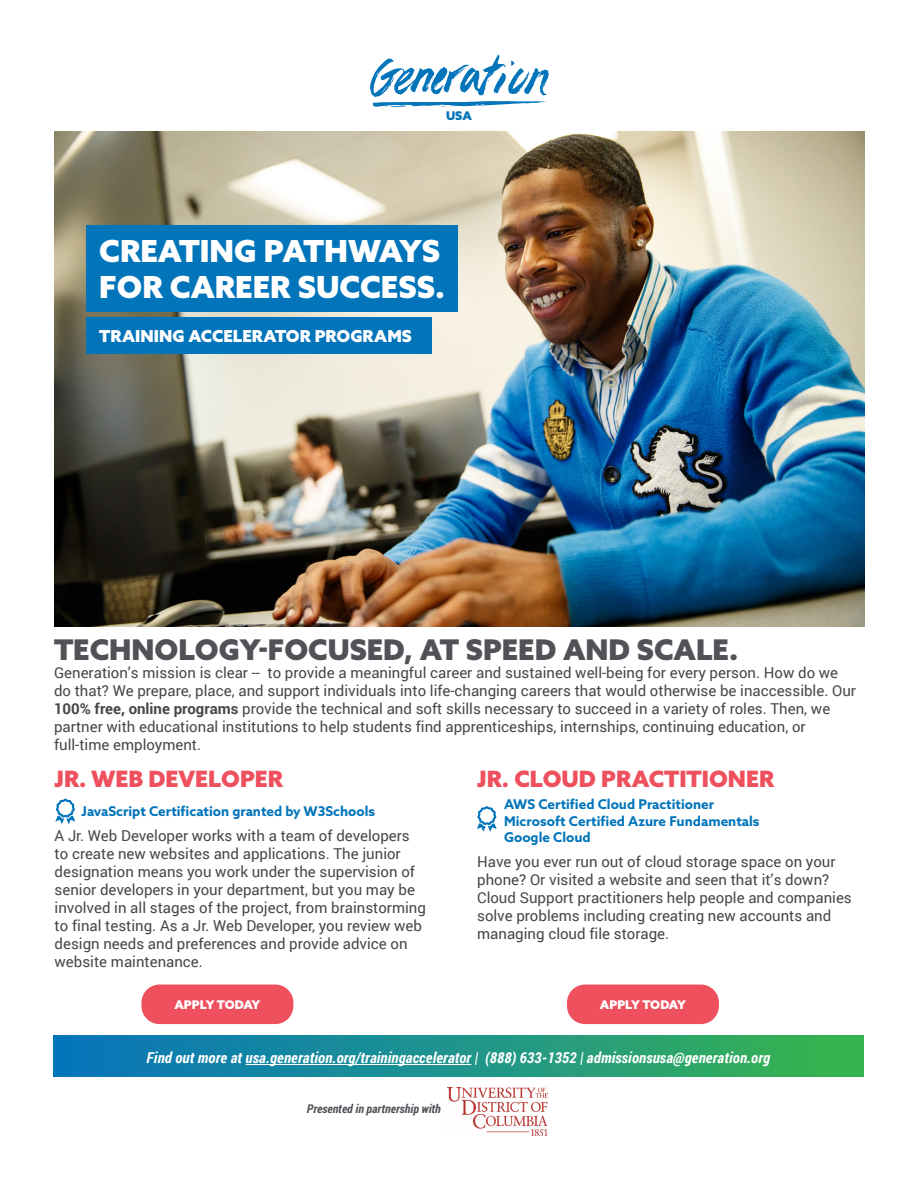
<style>
.page{position:relative;width:918px;height:1188px;background:#fff}
.page>*{position:absolute;margin:0;border:0;box-sizing:border-box;transform-origin:0 0}
.t1{font:900 30.45px/36.5px "Azo Sans";color:#fff}
.t2{font:900 28.5px "Azo Sans";color:#515158}
.Heading{font:900 22.5px "Azo Sans";color:#ef505e}
.Heading-2{font:900 16.5px "Azo Sans";color:#fff}
.Heading-3{font:15px/18px "Roboto";color:#464748}
.Outro{font:italic 700 15px "Roboto Condensed";letter-spacing:.01em;color:#fff}
.t3{font:15px "Roboto Condensed";letter-spacing:.01em;color:#fff}
.Heading-4{font:700 13.5px "Azo Sans";color:#0274ba}
.t4{font:italic 700 12px "Roboto Condensed";color:#515158}
.Heading-5{font:900 12px "Azo Sans";letter-spacing:-.01em;color:#fff}
.t5{font:900 12px "Azo Sans";color:#0274ba}
.s1{font-weight:700}
</style>
<div class="page">
<div style="left:54px;top:1035px;width:810px;height:41px;background:linear-gradient(to right,#0674c0,#37b550)"></div>
<hr style="left:246px;top:1064px;width:225px;height:1px;background:#fff">
<svg style="left:55px;top:799px;width:20px;height:25px"></svg>
<svg style="left:477px;top:806px;width:20px;height:26px"></svg>
<div style="left:141px;top:985px;width:152px;height:39px;background:#ef505e;border-radius:18px"></div>
<div style="left:567px;top:985px;width:152px;height:39px;background:#ef505e;border-radius:18px"></div>
<img style="left:448px;top:1088px;width:99px;height:47px">
<img style="left:55px;top:132px;width:809px;height:494px">
<svg style="left:370px;top:54px;width:179px;height:53px"></svg>
<div style="left:87px;top:317px;width:345px;height:37px;background:#0274ba"></div>
<div style="left:87px;top:225px;width:371px;height:86px;background:#0274ba"></div>
<p class="t5" style="left:446px;top:108px;width:27px">USA</p>
<p class="t1" style="left:99px;top:232px;width:347px">CREATING PATHWAYS<br>FOR CAREER SUCCESS.</p>
<p class="Heading-2" style="left:99px;top:325px;width:314px">TRAINING ACCELERATOR PROGRAMS</p>
<p class="t2" style="left:54px;top:631px;width:686px">TECHNOLOGY-FOCUSED, AT SPEED AND SCALE.</p>
<p class="Heading-3" style="left:54px;top:664px;width:804px">Generation’s mission is clear -- to provide a meaningful career and sustained well-being for every person. How do we do that? We prepare, place, and support individuals into life-changing careers that would otherwise be inaccessible. Our <span class="s1">100% free, online programs</span> provide the technical and soft skills necessary to succeed in a variety of roles. Then, we partner with educational institutions to help students find apprenticeships, internships, continuing education, or</p>
<p class="Heading-3" style="left:54px;top:736px;width:149px">full-time employment.</p>
<p class="Heading" style="left:55px;top:763px;width:230px">JR. WEB DEVELOPER</p>
<p class="Heading-4" style="left:82px;top:802px;width:295px">JavaScript Certification granted by W3Schools</p>
<p class="Heading-3" style="left:55px;top:827px;width:373px">A Jr. Web Developer works with a team of developers to create new websites and applications. The junior designation means you work under the supervision of senior developers in your department, but you may be involved in all stages of the project, from brainstorming to final testing. As a Jr. Web Developer, you review web design needs and preferences and provide advice on website maintenance.</p>
<p class="Heading" style="left:477px;top:763px;width:298px">JR. CLOUD PRACTITIONER</p>
<p class="Heading-4" style="left:504px;top:796px;width:212px">AWS Certified Cloud Practitioner</p>
<p class="Heading-4" style="left:504px;top:812px;width:257px">Microsoft Certified Azure Fundamentals</p>
<p class="Heading-4" style="left:504px;top:828px;width:88px">Google Cloud</p>
<p class="Heading-3" style="left:477px;top:852px;width:376px">Have you ever run out of cloud storage space on your phone? Or visited a website and seen that it’s down?<br>Cloud Support practitioners help people and companies solve problems including creating new accounts and managing cloud file storage.</p>
<p class="Heading-5" style="left:174px;top:996px;width:88px">APPLY TODAY</p>
<p class="Heading-5" style="left:600px;top:996px;width:88px">APPLY TODAY</p>
<p class="t3" style="left:206px;top:1049px;width:509px">Find out more at USa.generation.org/NYC/DM | (718) 801-8970 | nyc@generation.org</p>
<p class="Outro" style="left:147px;top:1049px;width:625px">Find out more at usa.generation org/t ini gaccelerator | (888) 633-1352 | admissionsusa@generation.org</p>
<p class="t4" style="left:307px;top:1102px;width:136px">Presented in partnership with</p>
</div>
